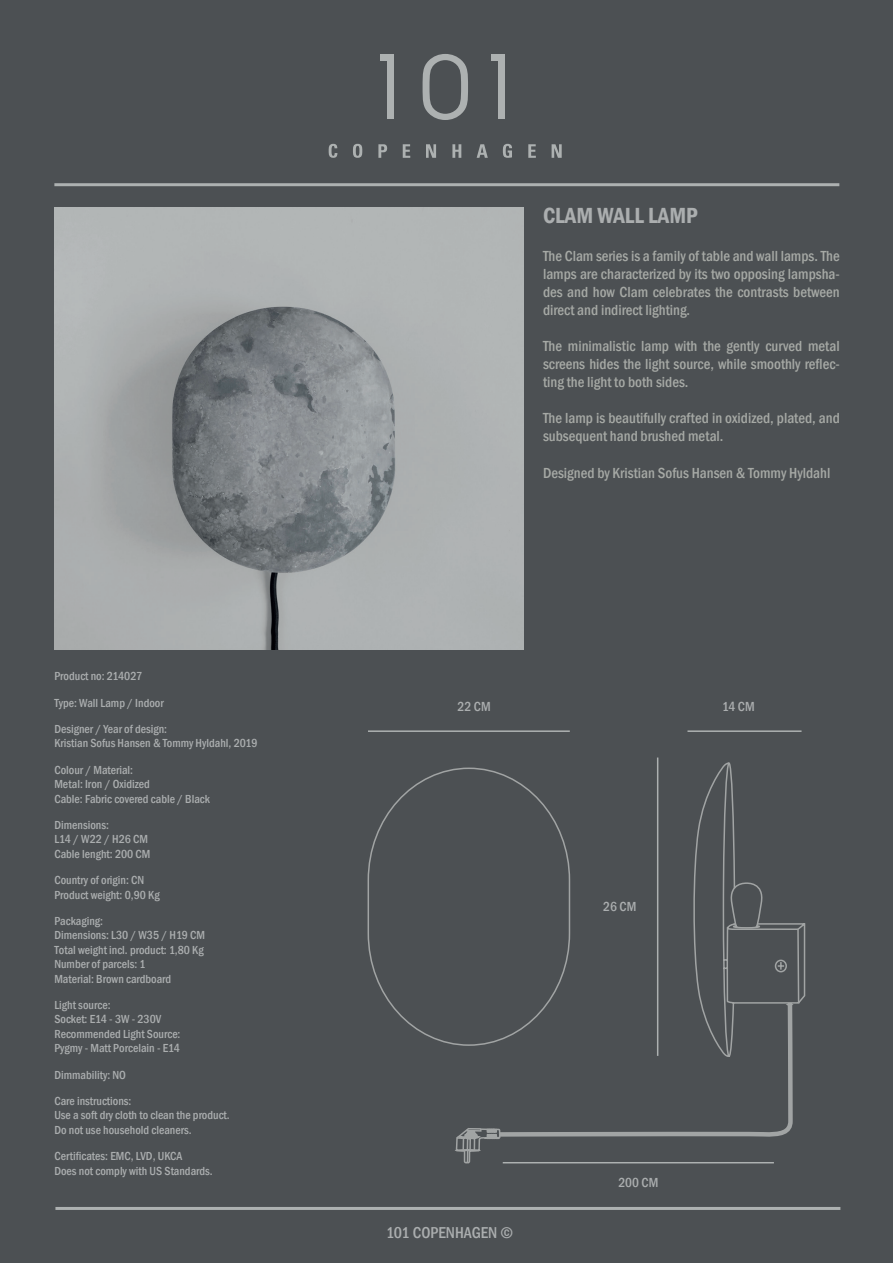
<style>
.page{position:relative;width:893px;height:1263px;background:#4c5053}
.page>*{position:absolute;margin:0;border:0;box-sizing:border-box;transform-origin:0 0}
.t1{font:600 condensed 22.5px "Franklin Gothic";color:#abaeaf}
.t2{font:500 condensed 16.2px "Franklin Gothic";color:#abaeaf}
.t3{font:500 condensed 15px/18px "Franklin Gothic";color:#a6a9a5;text-align:justify}
.t4{font:500 condensed 13.5px "Franklin Gothic";color:#abaeaf}
.t5{font:500 condensed 12px/14.4px "Franklin Gothic";color:#abaeaf}
</style>
<div class="page">
<img style="left:54px;top:207px;width:469px;height:442px">
<svg style="left:423px;top:54px;width:45px;height:66px"></svg>
<div style="left:498px;top:57px;width:7px;height:62px;background:#adb1b1"></div>
<div style="left:491px;top:54px;width:14px;height:7px;background:#adb1b1"></div>
<div style="left:387px;top:57px;width:7px;height:62px;background:#adb1b1"></div>
<div style="left:380px;top:54px;width:14px;height:7px;background:#adb1b1"></div>
<svg style="left:329px;top:144px;width:8px;height:14px"></svg>
<svg style="left:353px;top:144px;width:9px;height:14px"></svg>
<svg style="left:378px;top:144px;width:9px;height:14px"></svg>
<svg style="left:403px;top:144px;width:7px;height:14px"></svg>
<svg style="left:426px;top:144px;width:10px;height:14px"></svg>
<svg style="left:452px;top:144px;width:9px;height:14px"></svg>
<svg style="left:477px;top:144px;width:11px;height:14px"></svg>
<svg style="left:503px;top:144px;width:9px;height:14px"></svg>
<svg style="left:528px;top:144px;width:8px;height:14px"></svg>
<svg style="left:552px;top:144px;width:10px;height:14px"></svg>
<hr style="left:54px;top:183px;width:785px;height:3px;background:#adb1b1">
<hr style="left:55px;top:1207px;width:785px;height:3px;background:#adb1b1">
<hr style="left:657px;top:757px;width:1px;height:299px;background:#adb1b1">
<hr style="left:368px;top:730px;width:202px;height:2px;background:#adb1b1">
<hr style="left:687px;top:730px;width:114px;height:2px;background:#adb1b1">
<svg style="left:691px;top:730px;width:109px;height:150px"></svg>
<svg style="left:455px;top:880px;width:351px;height:284px"></svg>
<svg style="left:367px;top:767px;width:204px;height:279px"></svg>
<p class="t5" style="left:54px;top:669px;width:89px">Product no: 214027</p>
<p class="t5" style="left:54px;top:695px;width:111px">Type: Wall Lamp / Indoor</p>
<p class="t5" style="left:54px;top:722px;width:205px">Designer / Year of design:<br>Kristian Sofus Hansen &amp; Tommy Hyldahl, 2019</p>
<p class="t5" style="left:54px;top:762px;width:157px">Colour / Material:<br>Metal: Iron / Oxidized<br>Cable: Fabric covered cable / Black</p>
<p class="t5" style="left:54px;top:818px;width:98px">Dimensions:<br>L14 / W22 / H26 CM<br>Cable lenght: 200 CM</p>
<p class="t5" style="left:54px;top:873px;width:107px">Country of origin: CN<br>Product weight: 0,90 Kg</p>
<p class="t5" style="left:54px;top:914px;width:152px">Packaging:<br>Dimensions: L30 / W35 / H19 CM<br>Total weight incl. product: 1,80 Kg<br>Number of parcels: 1<br>Material: Brown cardboard</p>
<p class="t5" style="left:54px;top:998px;width:128px">Light source:<br>Socket: E14 - 3W - 230V<br>Recommended Light Source:<br>Pygmy - Matt Porcelain - E14</p>
<p class="t5" style="left:54px;top:1067px;width:73px">Dimmability: NO</p>
<p class="t5" style="left:54px;top:1094px;width:177px">Care instructions:<br>Use a soft dry cloth to clean the product.<br>Do not use household cleaners.</p>
<p class="t5" style="left:54px;top:1149px;width:160px">Certificates: EMC, LVD, UKCA<br>Does not comply with US Standards.</p>
<h1 class="t1" style="left:543px;top:200px;width:156px">CLAM WALL LAMP</h1>
<p class="t3" style="left:543px;top:246px;width:298px">The Clam series is a family of table and wall lamps. The lamps are characterized by its two opposing lampsha&shy;des and how Clam celebrates the contrasts between direct and indirect lighting.</p>
<p class="t3" style="left:543px;top:336px;width:298px">The minimalistic lamp with the gently curved metal screens hides the light source, while smoothly reflec&shy;ting the light to both sides.</p>
<p class="t3" style="left:543px;top:408px;width:298px">The lamp is beautifully crafted in oxidized, plated, and subsequent hand brushed metal.</p>
<p class="t3" style="left:543px;top:464px;width:289px">Designed by Kristian Sofus Hansen &amp; Tommy Hyldahl</p>
<p class="t4" style="left:458px;top:697px;width:35px">22 CM</p>
<p class="t4" style="left:603px;top:897px;width:35px">26 CM</p>
<p class="t4" style="left:722px;top:697px;width:34px">14 CM</p>
<h2 class="t2" style="left:386px;top:1222px;width:128px">101 COPENHAGEN ©</h2>
<p class="t4" style="left:618px;top:1173px;width:42px">200 CM</p>
</div>
